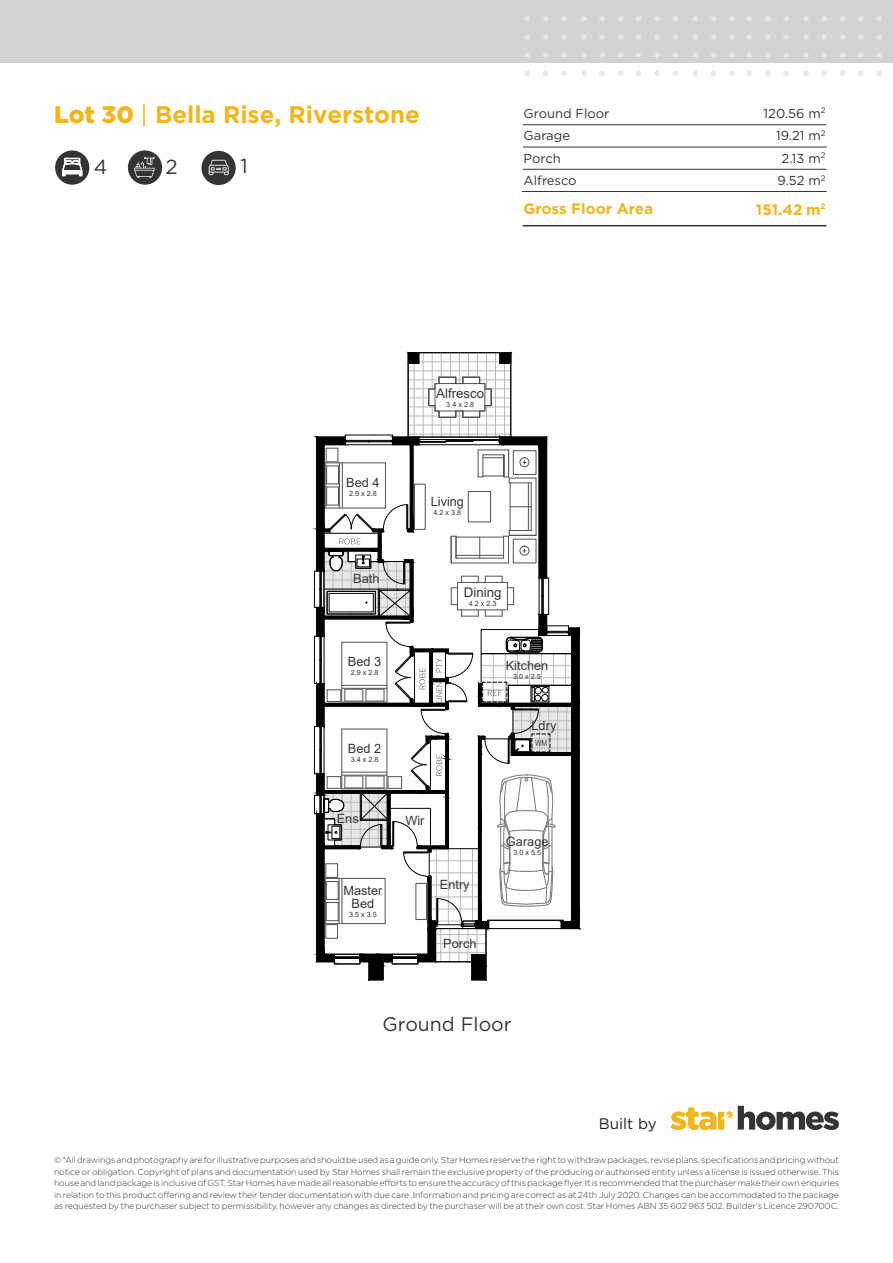
<style>
.page{position:relative;width:893px;height:1263px;background:#fff}
.page>*{position:absolute;margin:0;border:0;box-sizing:border-box;transform-origin:0 0}
.t1{font:700 24px "Gotham";color:#f1b61b}
.t2{font:20.25px "Gotham";color:#343435}
.t3{font:19.5px "Gotham";color:#343435}
.t4{font:700 15.15px "Gotham";color:#f1b61b}
.t5{font:15.15px "Gotham";color:#231f20}
.t6{font:13.35px "Arial";color:#373536}
.t7{font:12.9px/22.5px "Gotham";color:#343435}
.t8{font:12.75px/13.2px "Arial";color:#373536;text-align:center}
.t9{font:300 8.7px/11.6px "Gotham";letter-spacing:-.01em;color:#343435;text-align:justify}
.t10{font:8.4px "Arial Narrow";color:#373536}
.t11{font:7.2px "Arial";color:#373536}
.s1{font-weight:900}
.s2{font-weight:400}
</style>
<div class="page">
<div style="left:0;top:0;width:893px;height:63px;background:#d1d2d4"></div>
<div style="left:128px;top:150px;width:34px;height:35px;background:#343435;border-radius:50%"></div>
<svg style="left:134px;top:157px;width:21px;height:21px"></svg>
<div style="left:55px;top:150px;width:34px;height:35px;background:#343435;border-radius:50%"></div>
<svg style="left:62px;top:158px;width:20px;height:18px"></svg>
<div style="left:201px;top:151px;width:35px;height:34px;background:#343435;border-radius:50%"></div>
<svg style="left:209px;top:160px;width:20px;height:15px"></svg>
<hr style="left:523px;top:125px;width:303px;height:1px;background:#343435">
<hr style="left:523px;top:147px;width:304px;height:1px;background:#343435">
<hr style="left:523px;top:169px;width:303px;height:1px;background:#343435">
<hr style="left:522px;top:191px;width:305px;height:1px;background:#343435">
<hr style="left:523px;top:225px;width:303px;height:1px;background:#343435">
<svg style="left:670px;top:1106px;width:169px;height:24px"></svg>
<svg style="left:524px;top:70px;width:6px;height:7px"></svg>
<svg style="left:524px;top:52px;width:6px;height:6px"></svg>
<svg style="left:524px;top:34px;width:6px;height:6px"></svg>
<svg style="left:524px;top:15px;width:6px;height:7px"></svg>
<svg style="left:543px;top:70px;width:6px;height:6px"></svg>
<svg style="left:543px;top:52px;width:5px;height:6px"></svg>
<svg style="left:543px;top:34px;width:5px;height:6px"></svg>
<svg style="left:543px;top:16px;width:6px;height:6px"></svg>
<svg style="left:561px;top:70px;width:6px;height:7px"></svg>
<svg style="left:561px;top:52px;width:6px;height:6px"></svg>
<svg style="left:561px;top:34px;width:6px;height:6px"></svg>
<svg style="left:561px;top:15px;width:6px;height:7px"></svg>
<svg style="left:581px;top:70px;width:6px;height:7px"></svg>
<svg style="left:581px;top:52px;width:6px;height:6px"></svg>
<svg style="left:581px;top:34px;width:6px;height:6px"></svg>
<svg style="left:581px;top:16px;width:6px;height:6px"></svg>
<svg style="left:599px;top:70px;width:6px;height:7px"></svg>
<svg style="left:599px;top:52px;width:6px;height:6px"></svg>
<svg style="left:599px;top:34px;width:6px;height:6px"></svg>
<svg style="left:599px;top:16px;width:6px;height:6px"></svg>
<svg style="left:618px;top:70px;width:6px;height:6px"></svg>
<svg style="left:618px;top:52px;width:5px;height:6px"></svg>
<svg style="left:618px;top:34px;width:5px;height:6px"></svg>
<svg style="left:618px;top:16px;width:6px;height:6px"></svg>
<svg style="left:636px;top:70px;width:6px;height:6px"></svg>
<svg style="left:636px;top:52px;width:5px;height:6px"></svg>
<svg style="left:636px;top:34px;width:5px;height:6px"></svg>
<svg style="left:636px;top:16px;width:6px;height:5px"></svg>
<svg style="left:654px;top:70px;width:6px;height:7px"></svg>
<svg style="left:654px;top:52px;width:6px;height:6px"></svg>
<svg style="left:654px;top:34px;width:6px;height:6px"></svg>
<svg style="left:654px;top:16px;width:6px;height:6px"></svg>
<svg style="left:673px;top:70px;width:6px;height:6px"></svg>
<svg style="left:673px;top:52px;width:5px;height:6px"></svg>
<svg style="left:673px;top:34px;width:5px;height:6px"></svg>
<svg style="left:673px;top:16px;width:6px;height:5px"></svg>
<svg style="left:692px;top:70px;width:7px;height:7px"></svg>
<svg style="left:692px;top:52px;width:6px;height:6px"></svg>
<svg style="left:692px;top:34px;width:6px;height:6px"></svg>
<svg style="left:692px;top:15px;width:7px;height:7px"></svg>
<svg style="left:711px;top:70px;width:6px;height:6px"></svg>
<svg style="left:711px;top:52px;width:5px;height:6px"></svg>
<svg style="left:711px;top:34px;width:5px;height:6px"></svg>
<svg style="left:710px;top:16px;width:7px;height:5px"></svg>
<svg style="left:729px;top:70px;width:6px;height:7px"></svg>
<svg style="left:729px;top:52px;width:6px;height:6px"></svg>
<svg style="left:729px;top:34px;width:6px;height:6px"></svg>
<svg style="left:729px;top:16px;width:6px;height:6px"></svg>
<svg style="left:746px;top:70px;width:7px;height:7px"></svg>
<svg style="left:746px;top:52px;width:6px;height:6px"></svg>
<svg style="left:746px;top:34px;width:6px;height:6px"></svg>
<svg style="left:746px;top:15px;width:7px;height:7px"></svg>
<svg style="left:765px;top:70px;width:6px;height:7px"></svg>
<svg style="left:765px;top:52px;width:5px;height:6px"></svg>
<svg style="left:765px;top:34px;width:5px;height:6px"></svg>
<svg style="left:765px;top:16px;width:6px;height:6px"></svg>
<svg style="left:783px;top:70px;width:7px;height:7px"></svg>
<svg style="left:783px;top:52px;width:6px;height:6px"></svg>
<svg style="left:783px;top:34px;width:6px;height:6px"></svg>
<svg style="left:783px;top:15px;width:6px;height:7px"></svg>
<svg style="left:803px;top:70px;width:6px;height:7px"></svg>
<svg style="left:803px;top:52px;width:6px;height:6px"></svg>
<svg style="left:803px;top:34px;width:6px;height:6px"></svg>
<svg style="left:803px;top:16px;width:6px;height:6px"></svg>
<svg style="left:821px;top:70px;width:7px;height:7px"></svg>
<svg style="left:821px;top:52px;width:6px;height:6px"></svg>
<svg style="left:821px;top:34px;width:6px;height:6px"></svg>
<svg style="left:821px;top:15px;width:6px;height:7px"></svg>
<svg style="left:840px;top:70px;width:6px;height:7px"></svg>
<svg style="left:840px;top:52px;width:5px;height:6px"></svg>
<svg style="left:840px;top:34px;width:5px;height:6px"></svg>
<svg style="left:840px;top:16px;width:6px;height:6px"></svg>
<svg style="left:858px;top:70px;width:6px;height:6px"></svg>
<svg style="left:858px;top:52px;width:5px;height:6px"></svg>
<svg style="left:858px;top:34px;width:5px;height:6px"></svg>
<svg style="left:858px;top:16px;width:6px;height:6px"></svg>
<svg style="left:876px;top:70px;width:6px;height:7px"></svg>
<svg style="left:876px;top:52px;width:6px;height:6px"></svg>
<svg style="left:876px;top:34px;width:6px;height:6px"></svg>
<svg style="left:876px;top:15px;width:6px;height:7px"></svg>
<svg style="left:314px;top:352px;width:266px;height:629px"></svg>
<p class="t1" style="left:54px;top:99px;width:367px"><span class="s1">Lot 30</span> <span class="s2">|</span> Bella Rise, Riverstone</p>
<p class="t2" style="left:94px;top:154px;width:15px">4</p>
<p class="t2" style="left:165px;top:154px;width:14px">2</p>
<p class="t2" style="left:240px;top:153px;width:9px">1</p>
<p class="t7" style="left:524px;top:102px;width:87px">Ground Floor</p>
<p class="t7" style="left:524px;top:124px;width:55px">Garage<br>Porch<br>Alfresco</p>
<p class="t4" style="left:524px;top:198px;width:131px">Gross Floor Area</p>
<p class="t8" style="left:346px;top:475px;width:35px">Bed 4</p>
<p class="t11" style="left:349px;top:488px;width:29px">2.9 x 2.8</p>
<p class="t8" style="left:353px;top:571px;width:28px">Bath</p>
<p class="t8" style="left:348px;top:655px;width:35px">Bed 3</p>
<p class="t11" style="left:351px;top:667px;width:29px">2.9 x 2.8</p>
<p class="t8" style="left:348px;top:742px;width:35px">Bed 2</p>
<p class="t11" style="left:351px;top:755px;width:29px">3.4 x 2.8</p>
<p class="t6" style="left:436px;top:384px;width:50px">Alfresco</p>
<p class="t11" style="left:446px;top:399px;width:29px">3.4 x 2.8</p>
<p class="t8" style="left:431px;top:495px;width:35px">Living</p>
<p class="t11" style="left:433px;top:508px;width:29px">4.2 x 3.8</p>
<p class="t6" style="left:464px;top:583px;width:39px">Dining</p>
<p class="t11" style="left:469px;top:598px;width:29px">4.2 x 2.3</p>
<p class="t8" style="left:506px;top:659px;width:44px">Kitchen</p>
<p class="t11" style="left:513px;top:672px;width:29px">3.0 x 2.5</p>
<p class="t8" style="left:532px;top:719px;width:26px">Ldry</p>
<p class="t10" style="left:535px;top:737px;width:14px">WM</p>
<p class="t8" style="left:337px;top:812px;width:23px">Ens</p>
<p class="t8" style="left:343px;top:883px;width:41px">Master<br>Bed</p>
<p class="t11" style="left:349px;top:910px;width:29px">3.5 x 3.5</p>
<p class="t8" style="left:405px;top:814px;width:21px">Wir</p>
<p class="t8" style="left:440px;top:878px;width:31px">Entry</p>
<p class="t8" style="left:443px;top:937px;width:35px">Porch</p>
<p class="t8" style="left:506px;top:834px;width:44px">Garage</p>
<p class="t11" style="left:513px;top:847px;width:29px">3.0 x 5.5</p>
<p class="t3" style="left:383px;top:1012px;width:131px">Ground Floor</p>
<p class="t5" style="left:599px;top:1114px;width:59px">Built by</p>
<p class="t7" style="left:764px;top:102px;width:64px">120.56 m<sup>2</sup></p>
<p class="t7" style="left:776px;top:124px;width:51px">19.21 m<sup>2</sup></p>
<p class="t7" style="left:782px;top:147px;width:45px">2.13 m<sup>2</sup></p>
<p class="t7" style="left:777px;top:169px;width:50px">9.52 m<sup>2</sup></p>
<p class="t4" style="left:756px;top:200px;width:71px">151.42 m<sup>2</sup></p>
<p class="t9" style="left:54px;top:1154px;width:787px">© *All drawings and photography are for illustrative purposes and should be used as a guide only. Star Homes reserve the right to withdraw packages, revise plans, specifications and pricing without notice or obligation. Copyright of plans and documentation used by Star Homes shall remain the exclusive property of the producing or authorised entity unless a license is issued otherwise. This house and land package is inclusive of GST. Star Homes have made all reasonable efforts to ensure the accuracy of this package flyer. It is recommended that the purchaser make their own enquiries in relation to this product offering and review their tender documentation with due care. Information and pricing are correct as at 24th July 2020. Changes can be accommodated to the package as requested by the purchaser subject to permissibility, however any changes as directed by the purchaser will be at their own cost. Star Homes ABN 35 602 963 502. Builder’s Licence 290700C.</p>
</div>
